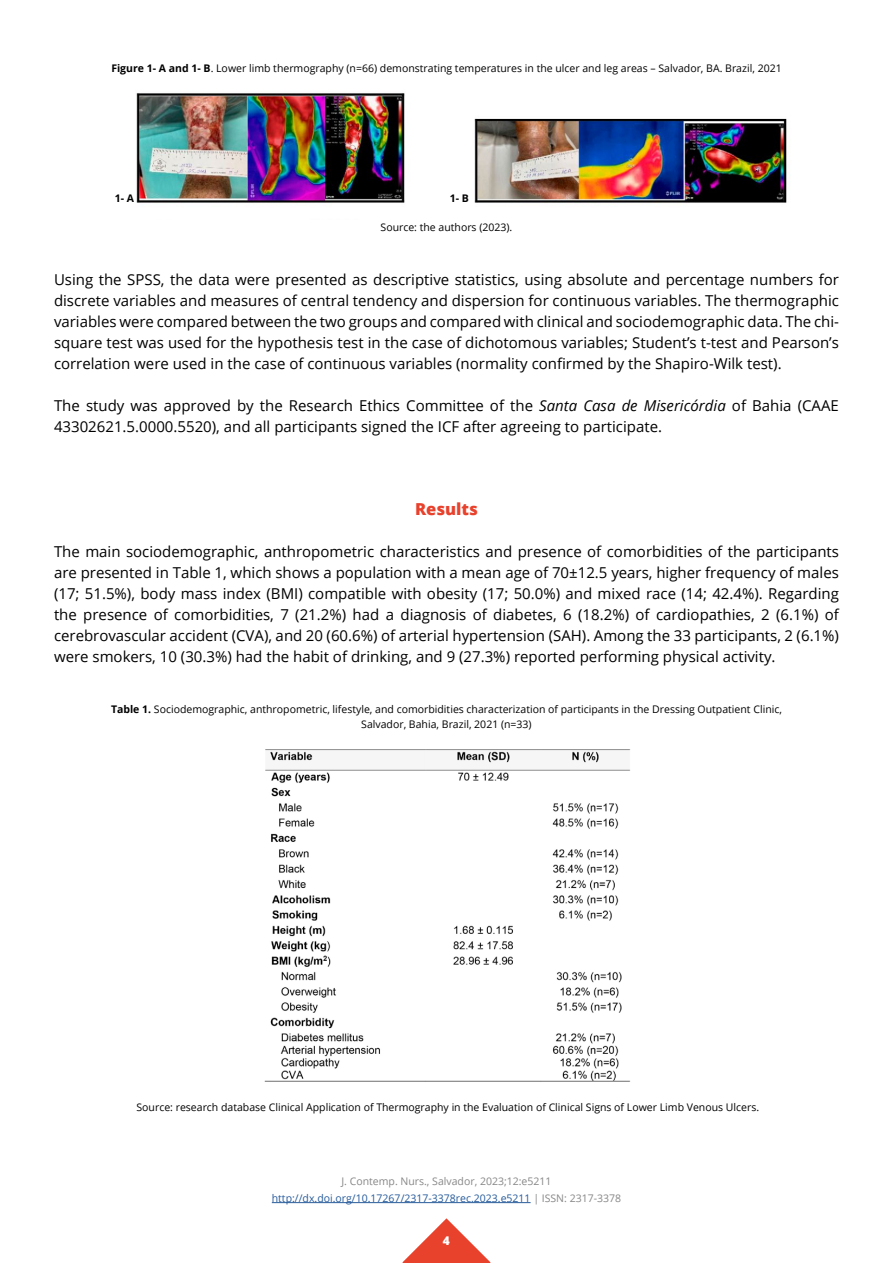
<style>
.page{position:relative;width:893px;height:1263px;background:#fff}
.page>*{position:absolute;margin:0;border:0;box-sizing:border-box;transform-origin:0 0}
.t1{font:800 16.5px "Open Sans";color:#e8412c}
.t2{font:15px/21px "Open Sans";color:#000;text-align:justify}
.t3{font:800 12px "Open Sans";color:#fff}
.t4{font:10.5px/15px "Open Sans";color:#000;text-align:center}
.t5{font:10.5px/16.5px "Open Sans";color:#878787;text-align:center}
.t6{font:700 10.5px "Open Sans";color:#000}
.s1{font-weight:700}
.s2{font-style:italic}
.s3{color:#275b9b}
</style>
<div class="page">
<svg style="left:402px;top:1218px;width:89px;height:45px"></svg>
<hr style="left:272px;top:1202px;width:259px;height:1px;background:#275b9b">
<img style="left:264px;top:749px;width:367px;height:333px">
<img style="left:136px;top:93px;width:651px;height:112px">
<div style="left:424px;top:174px;width:45px;height:40px;background:#fff"></div>
<p class="t4" style="left:111px;top:60px;width:672px"><span class="s1">Figure 1- A and 1- B</span>. Lower limb thermography (n=66) demonstrating temperatures in the ulcer and leg areas – Salvador, BA. Brazil, 2021</p>
<p class="t6" style="left:115px;top:190px;width:21px">1- A</p>
<p class="t6" style="left:450px;top:190px;width:21px">1- B</p>
<p class="t4" style="left:381px;top:220px;width:133px">Source: the authors (2023).</p>
<p class="t2" style="left:54px;top:268px;width:786px">Using the SPSS, the data were presented as descriptive statistics, using absolute and percentage numbers for discrete variables and measures of central tendency and dispersion for continuous variables. The thermographic variables were compared between the two groups and compared with clinical and sociodemographic data. The chi&shy;square test was used for the hypothesis test in the case of dichotomous variables; Student’s t-test and Pearson’s correlation were used in the case of continuous variables (normality confirmed by the Shapiro-Wilk test).</p>
<p class="t2" style="left:54px;top:394px;width:786px">The study was approved by the Research Ethics Committee of the <span class="s2">Santa Casa de Misericórdia</span> of Bahia (CAAE<br>43302621.5.0000.5520), and all participants signed the ICF after agreeing to participate.</p>
<p class="t1" style="left:415px;top:496px;width:64px">Results</p>
<p class="t2" style="left:54px;top:540px;width:786px">The main sociodemographic, anthropometric characteristics and presence of comorbidities of the participants are presented in Table 1, which shows a population with a mean age of 70±12.5 years, higher frequency of males (17; 51.5%), body mass index (BMI) compatible with obesity (17; 50.0%) and mixed race (14; 42.4%). Regarding the presence of comorbidities, 7 (21.2%) had a diagnosis of diabetes, 6 (18.2%) of cardiopathies, 2 (6.1%) of cerebrovascular accident (CVA), and 20 (60.6%) of arterial hypertension (SAH). Among the 33 participants, 2 (6.1%) were smokers, 10 (30.3%) had the habit of drinking, and 9 (27.3%) reported performing physical activity.</p>
<p class="t4" style="left:111px;top:701px;width:672px"><span class="s1">Table 1.</span> Sociodemographic, anthropometric, lifestyle, and comorbidities characterization of participants in the Dressing Outpatient Clinic,<br>Salvador, Bahia, Brazil, 2021 (n=33)</p>
<p class="t4" style="left:137px;top:1099px;width:624px">Source: research database Clinical Application of Thermography in the Evaluation of Clinical Signs of Lower Limb Venous Ulcers.</p>
<p class="t5" style="left:272px;top:1173px;width:351px">J. Contemp. Nurs., Salvador, 2023;12:e5211 <span class="s3">http://dx.doi.org/10.17267/2317-3378rec.2023.e5211</span> | ISSN: 2317-3378</p>
<p class="t3" style="left:443px;top:1232px;width:9px">4</p>
</div>
